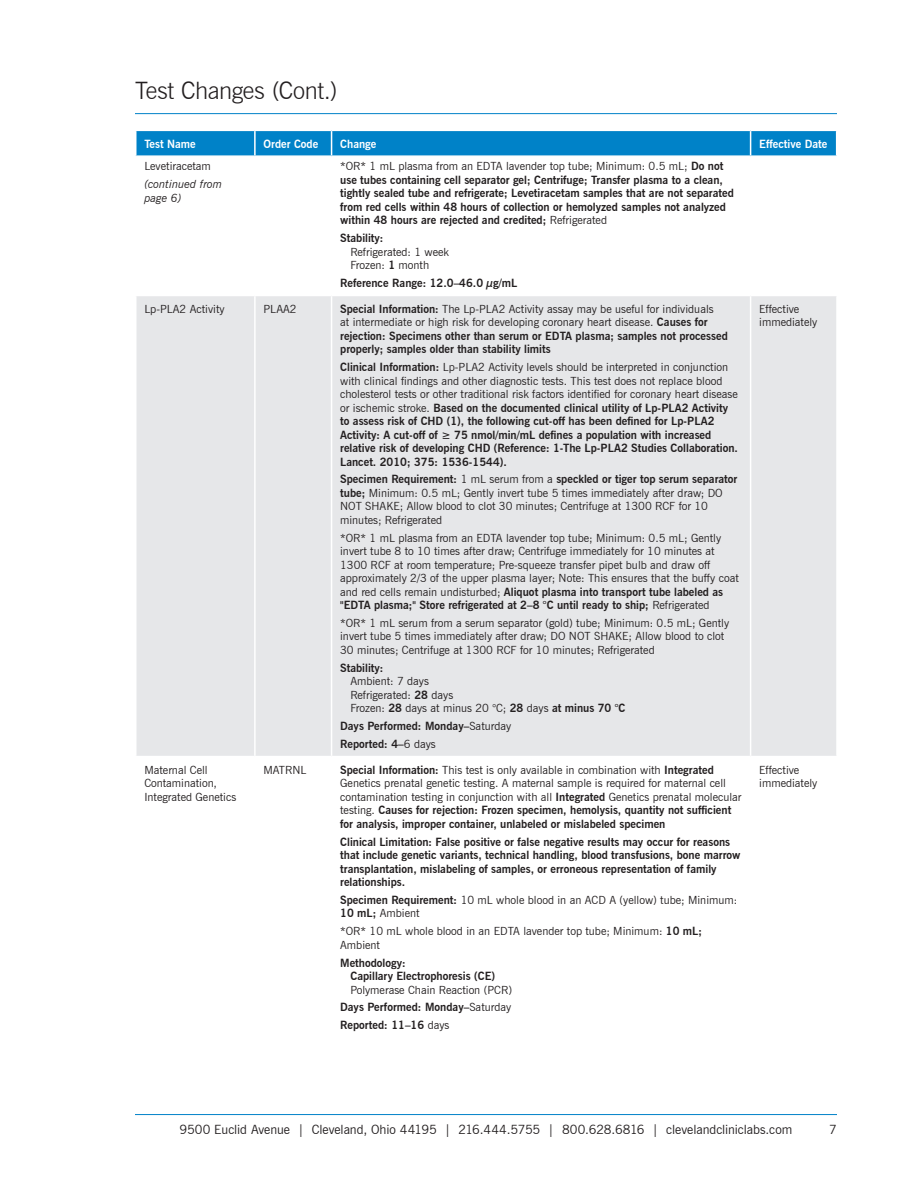
<style>
.page{position:relative;width:918px;height:1188px;background:#fff}
.page>*{position:absolute;margin:0;border:0;box-sizing:border-box;transform-origin:0 0}
.t1{font:300 24px "News Gothic BT";letter-spacing:-.015em;color:#231f20}
.t2{font:12.75px "News Gothic BT";letter-spacing:-.005em;color:#231f20}
.t3{font:11.25px/13.5px "News Gothic BT";color:#231f20}
.t4{font:700 11.25px/13.5px "News Gothic BT";color:#231f20}
.t5{font:700 11.25px "News Gothic BT";color:#fff}
.t6{font:italic 11.25px/13.5px "News Gothic BT";color:#231f20}
.s1{font-weight:400}
.s2{font-weight:700}
</style>
<div class="page">
<hr style="left:135px;top:1114px;width:702px;height:1px;background:#0082c8">
<div style="left:136px;top:296px;width:700px;height:460px;background:#e6e7e9"></div>
<hr style="left:254px;top:296px;width:2px;height:460px;background:#fff">
<hr style="left:331px;top:296px;width:1px;height:460px;background:#fff">
<hr style="left:750px;top:296px;width:1px;height:460px;background:#fff">
<hr style="left:135px;top:113px;width:702px;height:1px;background:#0082c8">
<svg style="left:136px;top:130px;width:701px;height:25px;background:#0d88ca"></svg>
<h1 class="t1" style="left:135px;top:76px;width:204px">Test Changes (Cont.)</h1>
<p class="t5" style="left:144px;top:137px;width:53px">Test Name</p>
<p class="t5" style="left:264px;top:137px;width:56px">Order Code</p>
<p class="t5" style="left:340px;top:137px;width:38px">Change</p>
<p class="t5" style="left:759px;top:137px;width:70px">Effective Date</p>
<p class="t3" style="left:144px;top:159px;width:68px">Levetiracetam</p>
<p class="t6" style="left:144px;top:177px;width:79px">(continued from page 6)</p>
<p class="t4" style="left:340px;top:159px;width:395px"><span class="s1">*OR* 1 mL plasma from an EDTA lavender top tube; Minimum: 0.5 mL;</span> Do not use tubes containing cell separator gel; Centrifuge; Transfer plasma to a clean, tightly sealed tube and refrigerate; Levetiracetam samples that are not separated from red cells within 48 hours of collection or hemolyzed samples not analyzed within 48 hours are rejected and credited; <span class="s1">Refrigerated</span></p>
<p class="t4" style="left:340px;top:231px;width:45px">Stability:</p>
<p class="t3" style="left:350px;top:245px;width:100px">Refrigerated: 1 week<br>Frozen: <span class="s2">1</span> month</p>
<p class="t4" style="left:340px;top:276px;width:179px">Reference Range: 12.0–46.0 µg/mL</p>
<p class="t3" style="left:144px;top:302px;width:82px">Lp-PLA2 Activity</p>
<p class="t3" style="left:264px;top:302px;width:35px">PLAA2</p>
<p class="t4" style="left:340px;top:302px;width:389px">Special Information: <span class="s1">The Lp-PLA2 Activity assay may be useful for individuals<br>at intermediate or high risk for developing coronary heart disease.</span> Causes for rejection: Specimens other than serum or EDTA plasma; samples not processed properly; samples older than stability limits</p>
<p class="t4" style="left:340px;top:360px;width:399px">Clinical Information: <span class="s1">Lp-PLA2 Activity levels should be interpreted in conjunction with clinical findings and other diagnostic tests. This test does not replace blood cholesterol tests or other traditional risk factors identified for coronary heart disease or ischemic stroke.</span> Based on the documented clinical utility of Lp-PLA2 Activity to assess risk of CHD (1), the following cut-off has been defined for Lp-PLA2<br>Activity: A cut-off of ≥ 75 nmol/min/mL defines a population with increased relative risk of developing CHD (Reference: 1-The Lp-PLA2 Studies Collaboration.<br>Lancet. 2010; 375: 1536-1544).</p>
<p class="t3" style="left:340px;top:473px;width:399px"><span class="s2">Specimen Requirement:</span> 1 mL serum from a <span class="s2">speckled or tiger top serum separator tube;</span> Minimum: 0.5 mL; Gently invert tube 5 times immediately after draw; DO NOT SHAKE; Allow blood to clot 30 minutes; Centrifuge at 1300 RCF for 10 minutes; Refrigerated</p>
<p class="t3" style="left:340px;top:531px;width:400px">*OR* 1 mL plasma from an EDTA lavender top tube; Minimum: 0.5 mL; Gently invert tube 8 to 10 times after draw; Centrifuge immediately for 10 minutes at 1300 RCF at room temperature; Pre-squeeze transfer pipet bulb and draw off approximately 2/3 of the upper plasma layer; Note: This ensures that the buffy coat and red cells remain undisturbed; <span class="s2">Aliquot plasma into transport tube labeled as "EDTA plasma;" Store refrigerated at 2–8 °C until ready to ship;</span> Refrigerated</p>
<p class="t3" style="left:340px;top:616px;width:391px">*OR* 1 mL serum from a serum separator (gold) tube; Minimum: 0.5 mL; Gently invert tube 5 times immediately after draw; DO NOT SHAKE; Allow blood to clot<br>30 minutes; Centrifuge at 1300 RCF for 10 minutes; Refrigerated</p>
<p class="t4" style="left:340px;top:661px;width:45px">Stability:</p>
<p class="t3" style="left:350px;top:674px;width:277px">Ambient: 7 days<br>Refrigerated: <span class="s2">28</span> days<br>Frozen: <span class="s2">28</span> days at minus 20 °C; <span class="s2">28</span> days <span class="s2">at minus 70 °C</span></p>
<p class="t4" style="left:340px;top:717px;width:173px;line-height:17.9px">Days Performed: Monday–<span class="s1">Saturday<br></span>Reported: 4–<span class="s1">6 days</span></p>
<p class="t3" style="left:144px;top:763px;width:93px">Maternal Cell<br>Contamination,<br>Integrated Genetics</p>
<p class="t3" style="left:264px;top:763px;width:44px">MATRNL</p>
<p class="t3" style="left:340px;top:763px;width:403px"><span class="s2">Special Information:</span> This test is only available in combination with <span class="s2">Integrated </span>Genetics prenatal genetic testing. A maternal sample is required for maternal cell contamination testing in conjunction with all <span class="s2">Integrated</span> Genetics prenatal molecular testing. <span class="s2">Causes for rejection: Frozen specimen, hemolysis, quantity not sufficient for analysis, improper container, unlabeled or mislabeled specimen</span></p>
<p class="t4" style="left:340px;top:835px;width:402px">Clinical Limitation: False positive or false negative results may occur for reasons that include genetic variants, technical handling, blood transfusions, bone marrow transplantation, mislabeling of samples, or erroneous representation of family relationships.</p>
<p class="t3" style="left:340px;top:893px;width:399px"><span class="s2">Specimen Requirement:</span> 10 mL whole blood in an ACD A (yellow) tube; Minimum:<br><span class="s2">10 mL;</span> Ambient</p>
<p class="t3" style="left:340px;top:924px;width:363px">*OR* 10 mL whole blood in an EDTA lavender top tube; Minimum: <span class="s2">10 mL;<br></span>Ambient</p>
<p class="t4" style="left:350px;top:956px;width:146px;text-indent:-10px">Methodology:<br>Capillary Electrophoresis (CE)</p>
<p class="t3" style="left:340px;top:981px;width:173px;line-height:17.9px;text-align:justify;text-indent:10px">Polymerase Chain Reaction (PCR)<br><span class="s2">Days Performed: Monday–</span>Saturday <span class="s2">Reported: 11–16</span> days</p>
<p class="t3" style="left:759px;top:302px;width:60px">Effective immediately</p>
<p class="t3" style="left:759px;top:763px;width:60px">Effective immediately</p>
<p class="t2" style="left:180px;top:1122px;width:614px">9500 Euclid Avenue | Cleveland, Ohio 44195 | 216.444.5755 | 800.628.6816 | clevelandcliniclabs.com</p>
<p class="t2" style="left:829px;top:1122px;width:9px">7</p>
</div>
